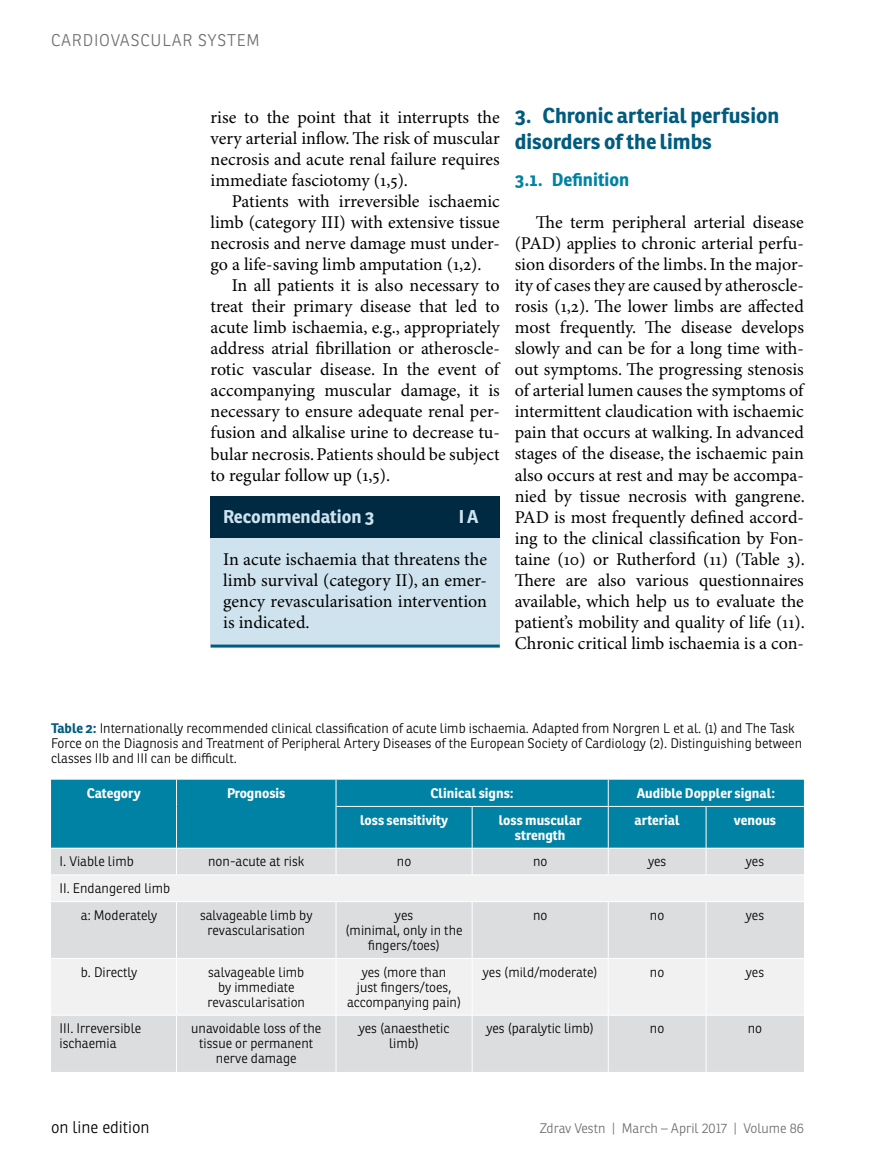
<style>
.page{position:relative;width:872px;height:1166px;background:#fff}
.page>*{position:absolute;margin:0;border:0;box-sizing:border-box;transform-origin:0 0}
.t1{font:700 21px/25.5px "Ronnia";color:#005b7f}
.t2{font:18px/21px "Minion Pro";color:#000;text-align:justify}
.t3{font:700 18px "Ronnia";color:#cfe3ee}
.t4{font:700 18px "Ronnia";color:#0082a5}
.t5{font:300 16.5px "Ronnia";letter-spacing:.05em;color:#6d6e71}
.t6{font:300 16.5px "Ronnia";color:#000}
.t7{font:300 13.5px/15px "Ronnia";color:#000;text-align:center}
.t8{font:700 13.5px/15px "Ronnia";color:#fff;text-align:center}
.t9{font:300 13.5px "Ronnia";color:#6d6e71}
.s1{font-weight:700;color:#005b7f}
</style>
<div class="page">
<div style="left:210px;top:496px;width:290px;height:43px;background:#002a41"></div>
<div style="left:210px;top:538px;width:290px;height:107px;background:#cfe3ee"></div>
<hr style="left:210px;top:644px;width:290px;height:3px;background:#005b7f">
<div style="left:51px;top:779px;width:753px;height:68px;background:#0082a5"></div>
<div style="left:51px;top:848px;width:753px;height:223px;background:#dcddde"></div>
<svg style="left:51px;top:875px;width:753px;height:139px;fill:#f1f1f2"></svg>
<svg style="left:176px;top:779px;width:1px;height:27px"></svg>
<svg style="left:336px;top:779px;width:1px;height:26px"></svg>
<svg style="left:608px;top:779px;width:1px;height:26px"></svg>
<hr style="left:176px;top:806px;width:1px;height:41px;background:#fff">
<hr style="left:336px;top:806px;width:1px;height:41px;background:#fff">
<hr style="left:472px;top:806px;width:1px;height:41px;background:#fff">
<hr style="left:608px;top:806px;width:1px;height:41px;background:#fff">
<hr style="left:705px;top:806px;width:1px;height:41px;background:#fff">
<svg style="left:176px;top:848px;width:1px;height:26px"></svg>
<svg style="left:336px;top:848px;width:1px;height:26px"></svg>
<svg style="left:472px;top:848px;width:1px;height:26px"></svg>
<svg style="left:608px;top:848px;width:1px;height:26px"></svg>
<svg style="left:705px;top:848px;width:1px;height:26px"></svg>
<hr style="left:51px;top:874px;width:125px;height:1px;background:#fff">
<hr style="left:176px;top:874px;width:160px;height:1px;background:#fff">
<hr style="left:336px;top:874px;width:136px;height:1px;background:#fff">
<hr style="left:472px;top:874px;width:136px;height:1px;background:#fff">
<hr style="left:608px;top:874px;width:98px;height:1px;background:#fff">
<hr style="left:706px;top:874px;width:98px;height:1px;background:#fff">
<hr style="left:51px;top:901px;width:125px;height:1px;background:#fff">
<hr style="left:176px;top:901px;width:160px;height:1px;background:#fff">
<hr style="left:176px;top:901px;width:1px;height:56px;background:#fff">
<hr style="left:336px;top:901px;width:136px;height:1px;background:#fff">
<hr style="left:336px;top:901px;width:1px;height:56px;background:#fff">
<hr style="left:472px;top:901px;width:136px;height:1px;background:#fff">
<hr style="left:472px;top:901px;width:1px;height:56px;background:#fff">
<hr style="left:608px;top:901px;width:98px;height:1px;background:#fff">
<hr style="left:608px;top:901px;width:1px;height:56px;background:#fff">
<hr style="left:706px;top:901px;width:98px;height:1px;background:#fff">
<hr style="left:705px;top:901px;width:1px;height:56px;background:#fff">
<hr style="left:51px;top:957px;width:125px;height:1px;background:#fff">
<hr style="left:176px;top:957px;width:160px;height:1px;background:#fff">
<hr style="left:176px;top:958px;width:1px;height:56px;background:#fff">
<hr style="left:336px;top:957px;width:136px;height:1px;background:#fff">
<hr style="left:336px;top:958px;width:1px;height:56px;background:#fff">
<hr style="left:472px;top:957px;width:136px;height:1px;background:#fff">
<hr style="left:472px;top:958px;width:1px;height:56px;background:#fff">
<hr style="left:608px;top:957px;width:98px;height:1px;background:#fff">
<hr style="left:608px;top:958px;width:1px;height:56px;background:#fff">
<hr style="left:706px;top:957px;width:98px;height:1px;background:#fff">
<hr style="left:705px;top:958px;width:1px;height:56px;background:#fff">
<hr style="left:51px;top:1014px;width:125px;height:1px;background:#fff">
<hr style="left:176px;top:1014px;width:160px;height:1px;background:#fff">
<hr style="left:176px;top:1015px;width:1px;height:56px;background:#fff">
<hr style="left:336px;top:1014px;width:136px;height:1px;background:#fff">
<hr style="left:336px;top:1015px;width:1px;height:56px;background:#fff">
<hr style="left:472px;top:1014px;width:136px;height:1px;background:#fff">
<hr style="left:472px;top:1015px;width:1px;height:56px;background:#fff">
<hr style="left:608px;top:1014px;width:98px;height:1px;background:#fff">
<hr style="left:608px;top:1015px;width:1px;height:56px;background:#fff">
<hr style="left:706px;top:1014px;width:98px;height:1px;background:#fff">
<hr style="left:705px;top:1015px;width:1px;height:56px;background:#fff">
<hr style="left:336px;top:805px;width:136px;height:1px;background:#fff">
<hr style="left:472px;top:805px;width:136px;height:1px;background:#fff">
<hr style="left:608px;top:805px;width:98px;height:1px;background:#fff">
<hr style="left:706px;top:805px;width:98px;height:1px;background:#fff">
<p class="t5" style="left:51px;top:30px;width:207px">Card iovascular system</p>
<p class="t2" style="left:210px;top:108px;width:291px">rise to the point that it interrupts the very arterial inflow. The risk of muscular necrosis and acute renal failure requires immediate fasciotomy (1,5).</p>
<p class="t2" style="left:210px;top:192px;width:291px;text-indent:21px">Patients with irreversible ischaemic limb (category III) with extensive tissue necrosis and nerve damage must under&shy;go a life-saving limb amputation (1,2).</p>
<p class="t2" style="left:210px;top:276px;width:291px;text-indent:21px">In all patients it is also necessary to treat their primary disease that led to acute limb ischaemia, e.g., appropriately address atrial fibrillation or atheroscle&shy;rotic vascular disease. In the event of accompanying muscular damage, it is necessary to ensure adequate renal per&shy;fusion and alkalise urine to decrease tu&shy;bular necrosis. Patients should be subject to regular follow up (1,5).</p>
<p class="t3" style="left:223px;top:504px;width:153px">Recommendation 3</p>
<p class="t3" style="left:459px;top:504px;width:21px">I A</p>
<p class="t2" style="left:223px;top:549px;width:265px">In acute ischaemia that threatens the limb survival (category II), an emer&shy;gency revascularisation intervention is indicated.</p>
<p class="t1" style="left:514px;top:103px;width:266px">3. Chronic arterial perfusion disorders of the limbs</p>
<p class="t4" style="left:514px;top:168px;width:116px">3.1. Definition</p>
<p class="t2" style="left:514px;top:213px;width:292px;text-indent:21px">The term peripheral arterial disease (PAD) applies to chronic arterial perfu&shy;sion disorders of the limbs. In the major&shy;ity of cases they are caused by atheroscle&shy;rosis (1,2). The lower limbs are affected most frequently. The disease develops slowly and can be for a long time with&shy;out symptoms. The progressing stenosis of arterial lumen causes the symptoms of intermittent claudication with ischaemic pain that occurs at walking. In advanced stages of the disease, the ischaemic pain also occurs at rest and may be accompa&shy;nied by tissue necrosis with gangrene.<br>PAD is most frequently defined accord&shy;ing to the clinical classification by Fon&shy;taine (10) or Rutherford (11) (Table 3).<br>There are also various questionnaires available, which help us to evaluate the patient’s mobility and quality of life (11).<br>Chronic critical limb ischaemia is a con-</p>
<p class="t7" style="left:51px;top:720px;width:752px;text-align:left"><span class="s1">Table 2:</span> I nternationally recommended clinical classification of acute limb ischaemia. Adapted from N orgren L et al. (1) and The Task<br>Force on the Diagnosis and Treatment of Peripheral Artery Diseases of the European Society of Cardiology (2). Distinguishing between classes II b and III can be difficult.</p>
<p class="t8" style="left:87px;top:785px;width:55px">Category</p>
<p class="t8" style="left:227px;top:785px;width:60px">Prognosis</p>
<p class="t8" style="left:430px;top:785px;width:85px">Clinical signs:</p>
<p class="t8" style="left:637px;top:785px;width:140px">Audible Doppler signal:</p>
<p class="t8" style="left:360px;top:812px;width:90px">loss sensitivity</p>
<p class="t8" style="left:499px;top:812px;width:84px">loss muscular strength</p>
<p class="t8" style="left:634px;top:812px;width:47px">arterial</p>
<p class="t8" style="left:734px;top:812px;width:44px">venous</p>
<p class="t7" style="left:60px;top:853px;width:76px">I . Viable limb</p>
<p class="t7" style="left:208px;top:853px;width:98px">non-acute at risk</p>
<p class="t7" style="left:397px;top:853px;width:16px">no</p>
<p class="t7" style="left:533px;top:853px;width:16px">no</p>
<p class="t7" style="left:648px;top:853px;width:20px">yes</p>
<p class="t7" style="left:746px;top:853px;width:20px">yes</p>
<p class="t7" style="left:81px;top:874px;width:91px;line-height:26.7px;text-align:left;text-indent:-21px">II. Endangered limb a: Moderately</p>
<p class="t7" style="left:200px;top:907px;width:115px">salvageable limb by revascularisation</p>
<p class="t7" style="left:345px;top:907px;width:119px">yes<br>(minimal, only in the fingers/toes)</p>
<p class="t7" style="left:533px;top:907px;width:16px">no</p>
<p class="t7" style="left:650px;top:907px;width:16px">no</p>
<p class="t7" style="left:746px;top:907px;width:20px">yes</p>
<p class="t7" style="left:81px;top:963px;width:59px">b. Directly</p>
<p class="t7" style="left:207px;top:963px;width:99px">salvageable limb by immediate revascularisation</p>
<p class="t7" style="left:347px;top:963px;width:116px">yes (more than<br>just fingers/toes, accompanying pain)</p>
<p class="t7" style="left:483px;top:963px;width:116px">yes (mild/moderate)</p>
<p class="t7" style="left:650px;top:963px;width:16px">no</p>
<p class="t7" style="left:746px;top:963px;width:20px">yes</p>
<p class="t7" style="left:60px;top:1020px;width:83px;text-align:left">III . I rreversible ischaemia</p>
<p class="t7" style="left:191px;top:1020px;width:132px">unavoidable loss of the tissue or permanent nerve damage</p>
<p class="t7" style="left:359px;top:1020px;width:92px">yes (anaesthetic limb)</p>
<p class="t7" style="left:486px;top:1020px;width:109px">yes (paralytic limb)</p>
<p class="t7" style="left:650px;top:1020px;width:16px">no</p>
<p class="t7" style="left:747px;top:1020px;width:16px">no</p>
<p class="t6" style="left:51px;top:1116px;width:100px">on line edition</p>
<p class="t9" style="left:539px;top:1119px;width:266px">Zdrav Vestn | March – April 2017 | Volume 86</p>
</div>
